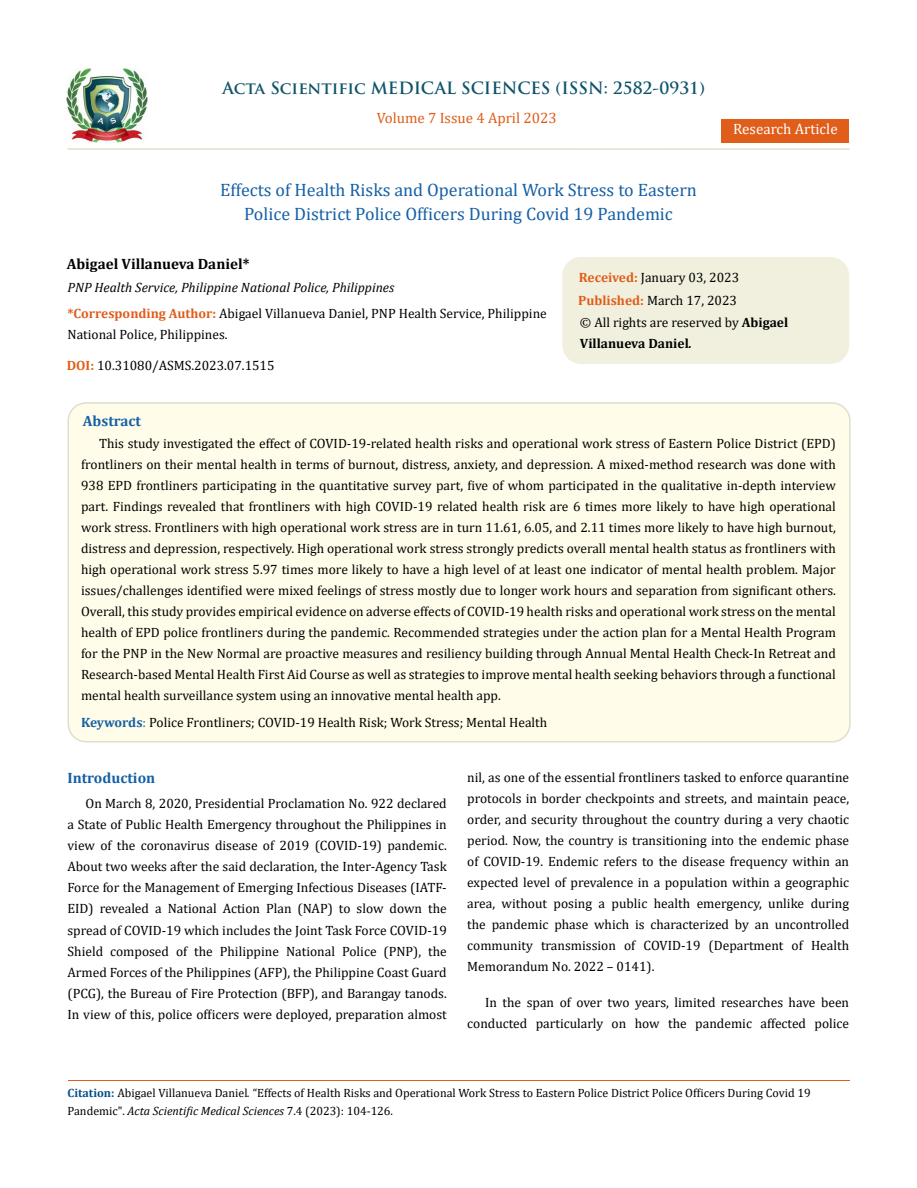
<style>
.page{position:relative;width:917px;height:1188px;background:#fff}
.page>*{position:absolute;margin:0;border:0;box-sizing:border-box;transform-origin:0 0}
.t1{font:18px/24px "Cambria";color:#1560a6;text-align:center}
.t2{font:700 16.5px "Trajan Pro";color:#0e546a}
.t3{font:700 15px "Cambria";color:#000}
.t4{font:15px "Cambria";color:#e05d1a}
.t5{font:700 15px "Cambria";color:#1560a6}
.t6{font:15px "Cambria";color:#fff}
.t7{font:13.5px/21px "Cambria";color:#000;text-align:justify}
.t8{font:italic 13.5px/26.1px "Cambria";color:#000}
.t9{font:12px/18px "Cambria";color:#000}
.s1{font-weight:700;font-style:normal;color:#e05d1a}
.s2{font-style:normal}
.s3{font-weight:700;color:#e05d1a}
.s4{font-weight:700}
.s5{font-weight:700;font-style:italic}
.s6{font-weight:700;color:#1560a6}
.s7{color:#1560a6}
.s8{font-weight:700;color:#035089}
.s9{font-style:italic}
</style>
<div class="page">
<img style="left:67px;top:68px;width:80px;height:74px">
<div style="left:721px;top:119px;width:128px;height:23px;background:#e05d1a"></div>
<div style="left:563px;top:258px;width:285px;height:105px;background:#f1f0de;border-radius:18px"></div>
<div style="left:562px;top:257px;width:287px;height:107px;border:2px solid #f1f0de;border-radius:18px"></div>
<div style="left:68px;top:403px;width:781px;height:339px;background:#fffde9;border-radius:18px"></div>
<div style="left:67px;top:402px;width:783px;height:341px;border:2px solid #e0dfcd;border-radius:18px"></div>
<hr style="left:68px;top:1081px;width:781px;height:1px;background:#e05d1a">
<hr style="left:67px;top:148px;width:782px;height:2px;background:#e0dfcd">
<p class="t2" style="left:222px;top:77px;width:484px">Acta Scientific MEDICAL SCIENCES (ISSN: 2582-0931)</p>
<p class="t4" style="left:376px;top:109px;width:182px">Volume 7 Issue 4 April 2023</p>
<p class="t6" style="left:733px;top:120px;width:106px">Research Article</p>
<h1 class="t1" style="left:220px;top:178px;width:478px">Effects of Health Risks and Operational Work Stress to Eastern<br>Police District Police Officers During Covid 19 Pandemic</h1>
<p class="t3" style="left:67px;top:254px;width:184px">Abigael Villanueva Daniel*</p>
<p class="t8" style="left:67px;top:274px;width:481px">PNP Health Service, Philippine National Police, Philippines<br><span class="s1">*Corresponding Author:</span> <span class="s2">Abigael Villanueva Daniel, PNP Health Service, Philippine</span></p>
<p class="t7" style="left:67px;top:324px;width:162px">National Police, Philippines.</p>
<p class="t7" style="left:578px;top:266px;width:163px;line-height:23px"><span class="s3">Received:</span> January 03, 2023<br><span class="s3">Published:</span> March 17, 2023</p>
<p class="t7" style="left:580px;top:312px;width:210px">© All rights are reserved by <span class="s4">Abigael<br>Villanueva Daniel</span><span class="s5">.</span></p>
<p class="t7" style="left:67px;top:355px;width:209px"><span class="s3">DOI:</span> 10.31080/ASMS.2023.07.1515</p>
<p class="t5" style="left:83px;top:411px;width:60px">Abstract</p>
<p class="t7" style="left:81px;top:432px;width:756px;text-indent:18px">This study investigated the effect of COVID-19-related health risks and operational work stress of Eastern Police District (EPD) frontliners on their mental health in terms of burnout, distress, anxiety, and depression. A mixed-method research was done with 938 EPD frontliners participating in the quantitative survey part, five of whom participated in the qualitative in-depth interview part. Findings revealed that frontliners with high COVID-19 related health risk are 6 times more likely to have high operational work stress. Frontliners with high operational work stress are in turn 11.61, 6.05, and 2.11 times more likely to have high burnout, distress and depression, respectively. High operational work stress strongly predicts overall mental health status as frontliners with high operational work stress 5.97 times more likely to have a high level of at least one indicator of mental health problem. Major issues/challenges identified were mixed feelings of stress mostly due to longer work hours and separation from significant others.<br>Overall, this study provides empirical evidence on adverse effects of COVID-19 health risks and operational work stress on the mental health of EPD police frontliners during the pandemic. Recommended strategies under the action plan for a Mental Health Program for the PNP in the New Normal are proactive measures and resiliency building through Annual Mental Health Check-In Retreat and Research-based Mental Health First Aid Course as well as strategies to improve mental health seeking behaviors through a functional mental health surveillance system using an innovative mental health app.</p>
<p class="t7" style="left:81px;top:712px;width:468px"><span class="s6">Keywords</span><span class="s7">:</span> Police Frontliners; COVID-19 Health Risk; Work Stress; Mental Health</p>
<p class="t5" style="left:67px;top:767px;width:89px">Introduction</p>
<p class="t7" style="left:67px;top:793px;width:381px;text-indent:18px">On March 8, 2020, Presidential Proclamation No. 922 declared a State of Public Health Emergency throughout the Philippines in view of the coronavirus disease of 2019 (COVID-19) pandemic.<br>About two weeks after the said declaration, the Inter-Agency Task Force for the Management of Emerging Infectious Diseases (IATF-EID) revealed a National Action Plan (NAP) to slow down the spread of COVID-19 which includes the Joint Task Force COVID-19<br>Shield composed of the Philippine National Police (PNP), the Armed Forces of the Philippines (AFP), the Philippine Coast Guard (PCG), the Bureau of Fire Protection (BFP), and Barangay tanods.<br>In view of this, police officers were deployed, preparation almost</p>
<p class="t7" style="left:467px;top:767px;width:383px">nil, as one of the essential frontliners tasked to enforce quarantine protocols in border checkpoints and streets, and maintain peace, order, and security throughout the country during a very chaotic period. Now, the country is transitioning into the endemic phase of COVID-19. Endemic refers to the disease frequency within an expected level of prevalence in a population within a geographic area, without posing a public health emergency, unlike during the pandemic phase which is characterized by an uncontrolled community transmission of COVID-19 (Department of Health Memorandum No. 2022 – 0141).</p>
<p class="t7" style="left:467px;top:992px;width:383px;text-align:right">In the span of over two years, limited researches have been conducted particularly on how the pandemic affected police</p>
<p class="t9" style="left:68px;top:1084px;width:744px"><span class="s8">Citation:</span> Abigael Villanueva Daniel<span class="s9">.</span> “Effects of Health Risks and Operational Work Stress to Eastern Police District Police Officers During Covid 19<br>Pandemic". <span class="s9">Acta Scientific Medical Sciences</span> 7.4 (2023): 104-126.</p>
</div>
